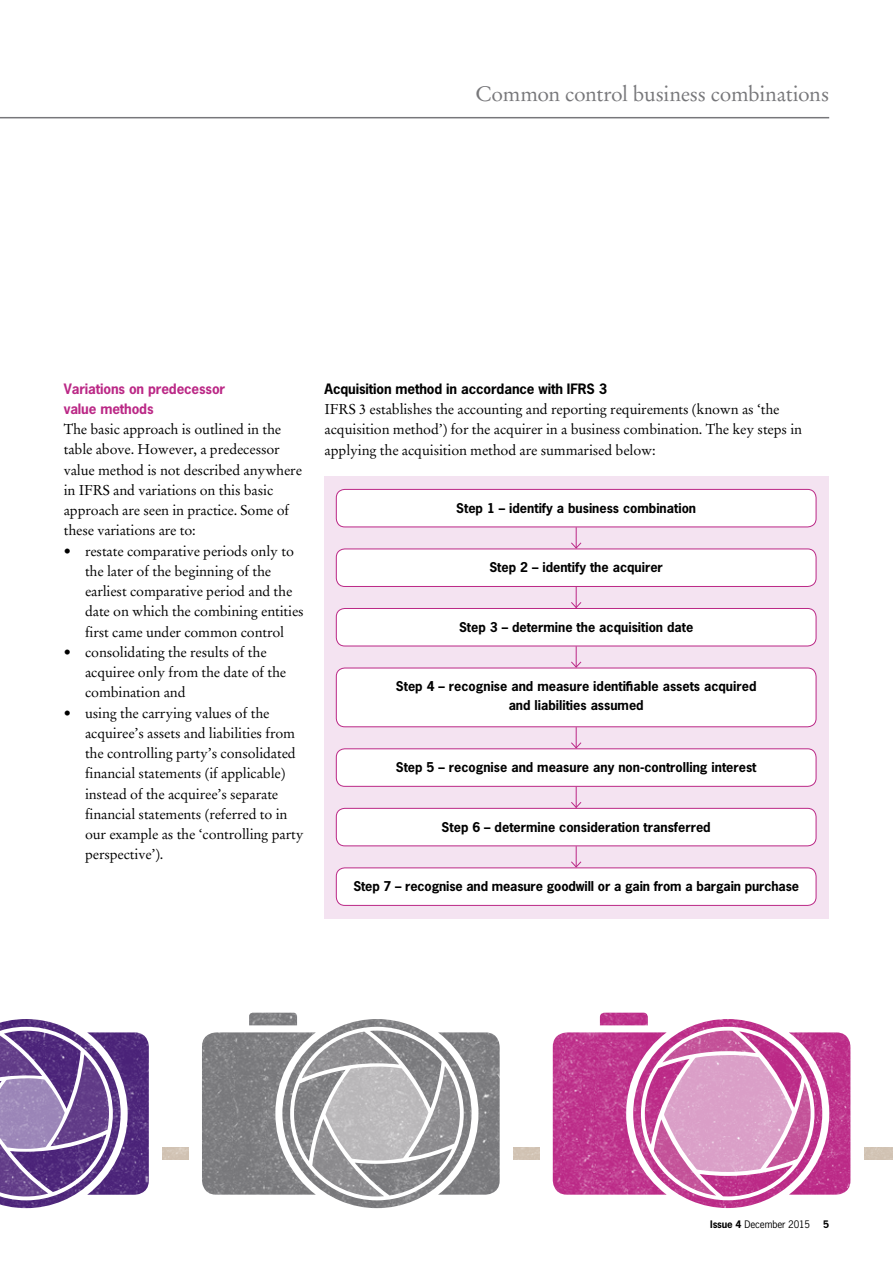
<style>
.page{position:relative;width:893px;height:1263px;background:#fff}
.page>*{position:absolute;margin:0;border:0;box-sizing:border-box;transform-origin:0 0}
.t1{font:21px "Stempel Garamond";letter-spacing:-.015em;color:#77777a}
.t2{font:14.25px/20.2px "Stempel Garamond";letter-spacing:-.01em;color:#000}
.t3{font:700 13.5px "News Gothic";letter-spacing:-.01em;color:#000}
.t4{font:700 13.5px/20.2px "News Gothic";letter-spacing:-.01em;color:#bb2886}
.t5{font:700 12.75px/18.8px "News Gothic";color:#000;text-align:center}
.t6{font:9.75px "News Gothic";letter-spacing:-.015em;color:#000}
.t7{font:700 9.75px "News Gothic";color:#000}
.s1{font-weight:700}
</style>
<div class="page">
<img style="left:0;top:117px;width:893px;height:1092px">
<hr style="left:0;top:117px;width:829px;height:1px;background:#77777a">
<div style="left:325px;top:476px;width:504px;height:442px;background:#f4e3f1"></div>
<div style="left:336px;top:489px;width:480px;height:38px;background:#fff;border-radius:9px"></div>
<div style="left:336px;top:489px;width:480px;height:38px;border:1px solid #bb2886;border-radius:9px"></div>
<div style="left:336px;top:549px;width:480px;height:37px;background:#fff;border-radius:9px"></div>
<div style="left:336px;top:549px;width:480px;height:38px;border:1px solid #bb2886;border-radius:9px"></div>
<div style="left:336px;top:608px;width:480px;height:38px;background:#fff;border-radius:9px"></div>
<div style="left:336px;top:608px;width:480px;height:38px;border:1px solid #bb2886;border-radius:9px"></div>
<div style="left:336px;top:668px;width:480px;height:59px;background:#fff;border-radius:9px"></div>
<div style="left:336px;top:668px;width:480px;height:59px;border:1px solid #bb2886;border-radius:9px"></div>
<div style="left:336px;top:749px;width:480px;height:37px;background:#fff;border-radius:9px"></div>
<div style="left:336px;top:748px;width:480px;height:39px;border:1px solid #bb2886;border-radius:9px"></div>
<div style="left:336px;top:808px;width:480px;height:38px;background:#fff;border-radius:9px"></div>
<div style="left:336px;top:808px;width:480px;height:38px;border:1px solid #bb2886;border-radius:9px"></div>
<div style="left:336px;top:868px;width:480px;height:37px;background:#fff;border-radius:9px"></div>
<div style="left:336px;top:867px;width:480px;height:39px;border:1px solid #bb2886;border-radius:9px"></div>
<svg style="left:570px;top:527px;width:12px;height:22px"></svg>
<svg style="left:570px;top:587px;width:12px;height:22px"></svg>
<svg style="left:570px;top:646px;width:12px;height:22px"></svg>
<svg style="left:570px;top:727px;width:12px;height:22px"></svg>
<svg style="left:570px;top:787px;width:12px;height:21px"></svg>
<svg style="left:570px;top:846px;width:12px;height:22px"></svg>
<h1 class="t1" style="left:475px;top:82px;width:355px">Common control business combinations</h1>
<p class="t4" style="left:64px;top:378px;width:163px">Variations on predecessor value methods</p>
<p class="t2" style="left:64px;top:419px;width:240px">The basic approach is outlined in the table above. However, a predecessor value method is not described anywhere in IFRS and variations on this basic approach are seen in practice. Some of these variations are to:</p>
<p class="t2" style="left:85px;top:541px;width:220px;text-indent:-21px">• restate comparative periods only to the later of the beginning of the earliest comparative period and the date on which the combining entities first came under common control</p>
<p class="t2" style="left:85px;top:642px;width:203px;text-indent:-21px">• consolidating the results of the acquiree only from the date of the combination and</p>
<p class="t2" style="left:85px;top:703px;width:220px;text-indent:-21px">• using the carrying values of the acquiree’s assets and liabilities from the controlling party’s consolidated financial statements (if applicable) instead of the acquiree’s separate financial statements (referred to in our example as the ‘controlling party perspective’).</p>
<p class="t3" style="left:325px;top:380px;width:284px">Acquisition method in accordance with IFRS 3</p>
<p class="t2" style="left:325px;top:399px;width:479px">IFRS 3 establishes the accounting and reporting requirements (known as ‘the acquisition method’) for the acquirer in a business combination. The key steps in applying the acquisition method are summarised below:</p>
<p class="t5" style="left:456px;top:498px;width:241px">Step 1 – identify a business combination</p>
<p class="t5" style="left:489px;top:558px;width:175px">Step 2 – identify the acquirer</p>
<p class="t5" style="left:459px;top:617px;width:236px">Step 3 – determine the acquisition date</p>
<p class="t5" style="left:396px;top:677px;width:362px">Step 4 – recognise and measure identifiable assets acquired and liabilities assumed</p>
<p class="t5" style="left:396px;top:758px;width:362px">Step 5 – recognise and measure any non-controlling interest</p>
<p class="t5" style="left:442px;top:817px;width:271px">Step 6 – determine consideration transferred</p>
<p class="t5" style="left:353px;top:877px;width:447px">Step 7 – recognise and measure goodwill or a gain from a bargain purchase</p>
<p class="t6" style="left:710px;top:1218px;width:101px"><span class="s1">Issue 4</span> December 2015</p>
<p class="t7" style="left:823px;top:1218px;width:8px">5</p>
</div>
